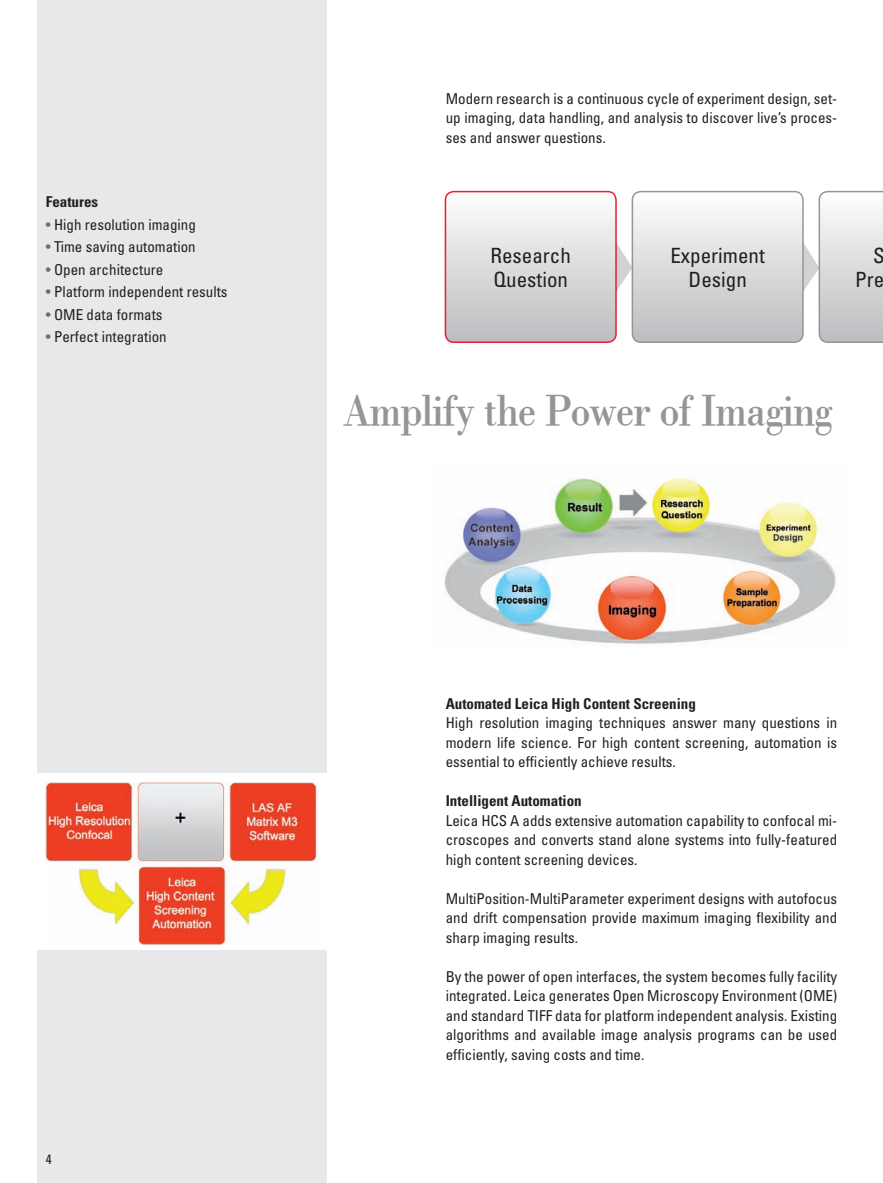
<style>
.page{position:relative;width:883px;height:1183px;background:#fff}
.page>*{position:absolute;margin:0;border:0;box-sizing:border-box;transform-origin:0 0}
.t1{font:45px "Leicana";letter-spacing:-.02em;color:#939598}
.t2{font:condensed 21px/24px "Univers LT Std";color:#231f20}
.t3{font:condensed 15px/19.5px "Univers LT Std";color:#231f20;text-align:justify}
.t4{font:700 condensed 15px "Univers LT Std";color:#231f20}
.t5{font:condensed 13.5px "Univers LT Std";color:#231f20}
.s1{color:#6d6e71}
</style>
<div class="page">
<img style="left:444px;top:474px;width:392px;height:170px">
<div style="left:37px;top:0;width:289px;height:1183px;background:#e7e8e9"></div>
<div style="left:37px;top:773px;width:289px;height:177px;background:#fff"></div>
<img style="left:45px;top:783px;width:272px;height:163px">
<svg style="left:616px;top:241px;width:15px;height:52px"></svg>
<div style="left:445px;top:192px;width:171px;height:150px;background:linear-gradient(to bottom,#fdfdfe,#bbbdbf);border-radius:9px"></div>
<div style="left:444px;top:191px;width:172px;height:152px;border:2px solid #ee1a2e;border-radius:9px"></div>
<div style="left:632px;top:192px;width:170px;height:150px;background:linear-gradient(to bottom,#fdfdfe,#bbbdbf);border-radius:9px"></div>
<div style="left:631px;top:191px;width:172px;height:152px;border:2px solid #939598;border-radius:9px"></div>
<svg style="left:802px;top:191px;width:80px;height:152px"></svg>
<p class="t4" style="left:46px;top:196px;width:54px">Features</p>
<p class="t3" style="left:46px;top:215px;width:151px"><span class="s1">•</span> High resolution imaging</p>
<p class="t3" style="left:46px;top:238px;width:151px"><span class="s1">•</span> Time saving automation</p>
<p class="t3" style="left:46px;top:260px;width:119px"><span class="s1">•</span> Open architecture</p>
<p class="t3" style="left:46px;top:283px;width:183px"><span class="s1">•</span> Platform independent results</p>
<p class="t3" style="left:46px;top:305px;width:118px"><span class="s1">•</span> OME data formats</p>
<p class="t3" style="left:46px;top:328px;width:122px"><span class="s1">•</span> Perfect integration</p>
<p class="t5" style="left:46px;top:1154px;width:7px">4</p>
<p class="t3" style="left:445px;top:90px;width:393px">Modern research is a continuous cycle of experiment design, set&shy;up imaging, data handling, and analysis to discover live’s proces&shy;ses and answer questions.</p>
<h2 class="t2" style="left:490px;top:244px;width:82px">Research<br>Question</h2>
<h2 class="t2" style="left:670px;top:244px;width:96px;text-align:center">Experiment<br>Design</h2>
<h2 class="t2" style="left:854px;top:244px;width:31px;text-align:right">S<br>Pre</h2>
<h1 class="t1" style="left:343px;top:382px;width:490px">Amplify the Power of Imaging</h1>
<p class="t4" style="left:445px;top:697px;width:252px">Automated Leica High Content Screening</p>
<p class="t3" style="left:445px;top:714px;width:393px">High resolution imaging techniques answer many questions in modern life science. For high content screening, automation is essential to efficiently achieve results.</p>
<p class="t4" style="left:445px;top:795px;width:137px">Intelligent Automation</p>
<p class="t3" style="left:445px;top:811px;width:393px">Leica HCS A adds extensive automation capability to confocal mi&shy;croscopes and converts stand alone systems into fully-featured high content screening devices.</p>
<p class="t3" style="left:445px;top:889px;width:393px">MultiPosition-MultiParameter experiment designs with autofocus and drift compensation provide maximum imaging flexibility and sharp imaging results.</p>
<p class="t3" style="left:445px;top:967px;width:393px">By the power of open interfaces, the system becomes fully facility integrated. Leica generates Open Microscopy Environment (OME) and standard TIFF data for platform independent analysis. Existing algorithms and available image analysis programs can be used efficiently, saving costs and time.</p>
</div>
